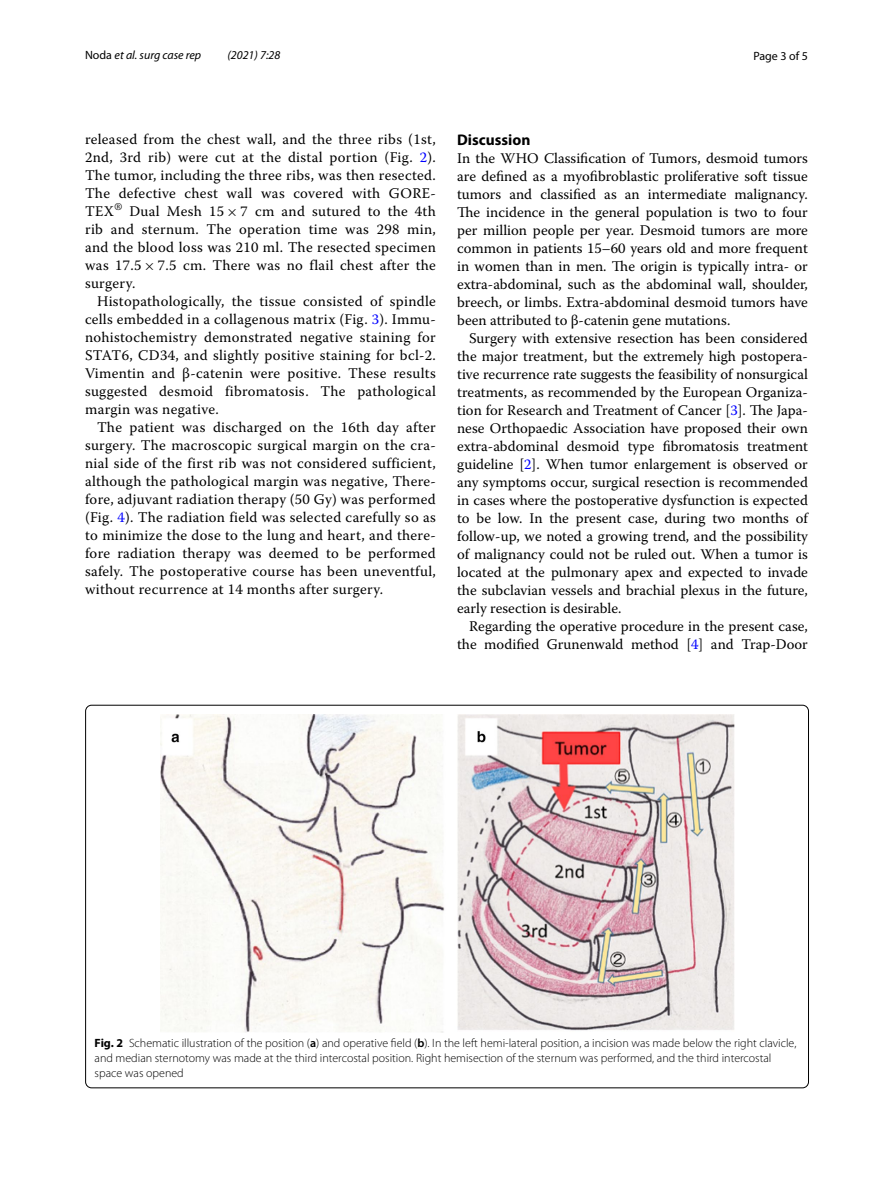
<style>
.page{position:relative;width:893px;height:1187px;background:#fff}
.page>*{position:absolute;margin:0;border:0;box-sizing:border-box;transform-origin:0 0}
.t1{font:700 15.45px "Myriad Pro";color:#000}
.t2{font:14.7px/18px "Warnock Pro";letter-spacing:.01em;color:#000;text-align:justify}
.t3{font:300 12px/15px "Myriad Pro";color:#000}
.t4{font:italic 12px "Myriad Pro";color:#000}
.t5{font:12px "Myriad Pro";color:#000}
.s1{font-style:normal}
.s2{color:#00f}
.s3{font-family:"MTSY"}
.s4{font-weight:700}
.s5{font-weight:600}
</style>
<div class="page">
<img style="left:160px;top:714px;width:574px;height:318px">
<p class="t4" style="left:85px;top:48px;width:118px"><span class="s1">Noda</span> et al. surg case rep</p>
<p class="t4" style="left:227px;top:48px;width:54px">(2021) 7:28</p>
<p class="t5" style="left:753px;top:48px;width:56px">Page 3 of 5</p>
<p class="t2" style="left:85px;top:130px;width:352px">released from the chest wall, and the three ribs (1st, 2nd, 3rd rib) were cut at the distal portion (Fig. <span class="s2">2</span>).<br>The tumor, including the three ribs, was then resected.<br>The defective chest wall was covered with GORE-TEX<sup>®</sup> Dual Mesh 15 <span class="s3">×</span> 7 cm and sutured to the 4th rib and sternum. The operation time was 298 min, and the blood loss was 210 ml. The resected specimen was 17.5 <span class="s3">×</span> 7.5 cm. There was no flail chest after the surgery.</p>
<p class="t2" style="left:85px;top:292px;width:352px;text-indent:12px">Histopathologically, the tissue consisted of spindle cells embedded in a collagenous matrix (Fig. <span class="s2">3</span>). Immu&shy;nohistochemistry demonstrated negative staining for STAT6, CD34, and slightly positive staining for bcl-2.<br>Vimentin and β-catenin were positive. These results suggested desmoid fibromatosis. The pathological margin was negative.</p>
<p class="t2" style="left:85px;top:418px;width:352px;text-indent:12px">The patient was discharged on the 16th day after surgery. The macroscopic surgical margin on the cra&shy;nial side of the first rib was not considered sufficient, although the pathological margin was negative, There&shy;fore, adjuvant radiation therapy (50 Gy) was performed (Fig. <span class="s2">4</span>). The radiation field was selected carefully so as to minimize the dose to the lung and heart, and there&shy;fore radiation therapy was deemed to be performed safely. The postoperative course has been uneventful, without recurrence at 14 months after surgery.</p>
<p class="t1" style="left:457px;top:129px;width:75px">Discussion</p>
<p class="t2" style="left:457px;top:148px;width:352px">In the WHO Classification of Tumors, desmoid tumors are defined as a myofibroblastic proliferative soft tissue tumors and classified as an intermediate malignancy.<br>The incidence in the general population is two to four per million people per year. Desmoid tumors are more common in patients 15–60 years old and more frequent in women than in men. The origin is typically intra- or extra-abdominal, such as the abdominal wall, shoulder, breech, or limbs. Extra-abdominal desmoid tumors have been attributed to β-catenin gene mutations.</p>
<p class="t2" style="left:457px;top:328px;width:352px;text-indent:12px">Surgery with extensive resection has been considered the major treatment, but the extremely high postopera&shy;tive recurrence rate suggests the feasibility of nonsurgical treatments, as recommended by the European Organiza&shy;tion for Research and Treatment of Cancer [<span class="s2">3</span>]. The Japa&shy;nese Orthopaedic Association have proposed their own extra-abdominal desmoid type fibromatosis treatment guideline [<span class="s2">2</span>]. When tumor enlargement is observed or any symptoms occur, surgical resection is recommended in cases where the postoperative dysfunction is expected to be low. In the present case, during two months of follow-up, we noted a growing trend, and the possibility of malignancy could not be ruled out. When a tumor is located at the pulmonary apex and expected to invade the subclavian vessels and brachial plexus in the future, early resection is desirable.</p>
<p class="t2" style="left:457px;top:616px;width:352px;text-align:right">Regarding the operative procedure in the present case, the modified Grunenwald method [<span class="s2">4</span>] and Trap-Door</p>
<p class="t3" style="left:95px;top:1036px;width:703px"><span class="s4">Fig. 2</span> Schematic illustration of the position (<span class="s5">a</span>) and operative field (<span class="s5">b</span>). In the left hemi-lateral position, a incision was made below the right clavicle, and median sternotomy was made at the third intercostal position. Right hemisection of the sternum was performed, and the third intercostal space was opened</p>
</div>
